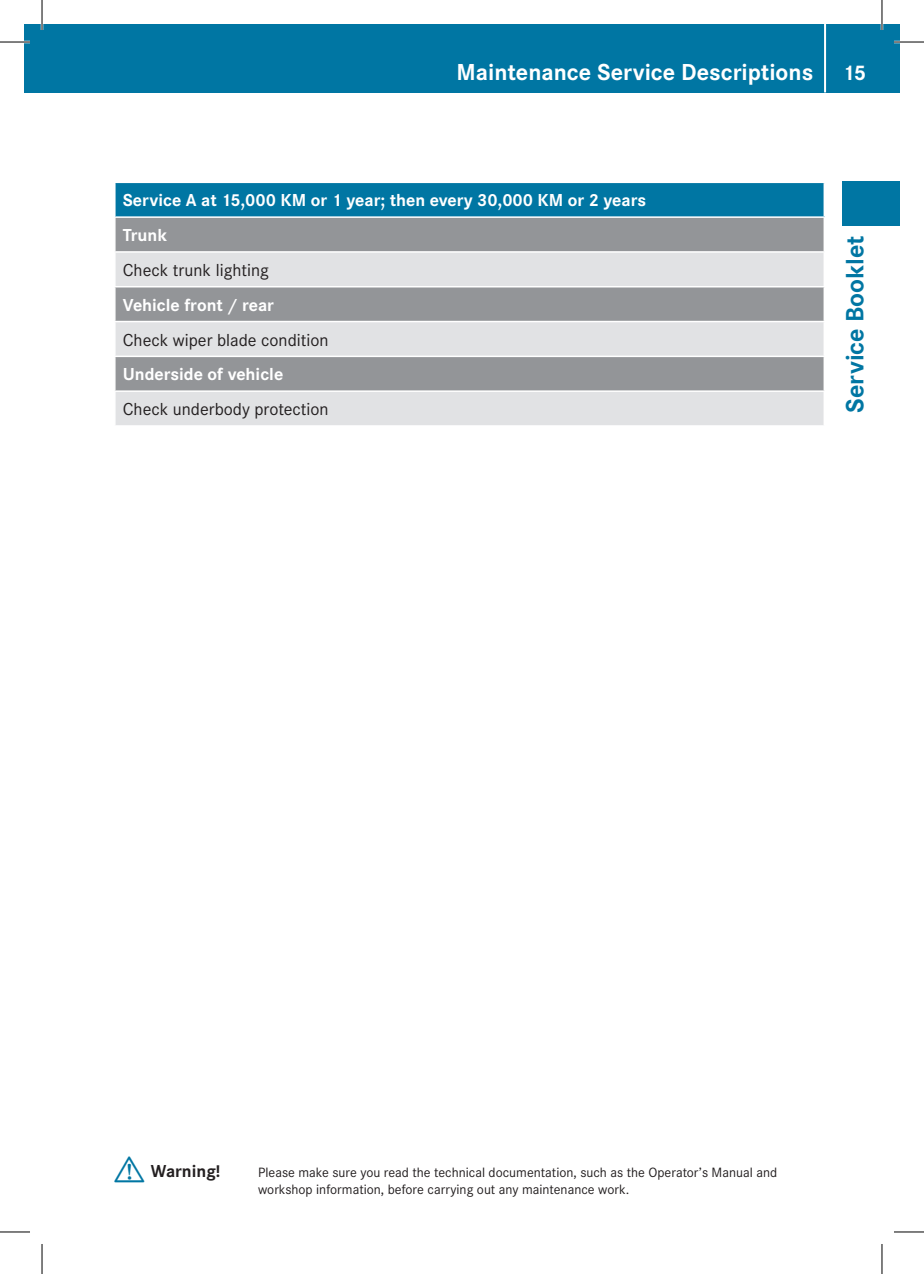
<style>
.page{position:relative;width:924px;height:1274px;background:#fff}
.page>*{position:absolute;margin:0;border:0;box-sizing:border-box;transform-origin:0 0}
.t1{font:700 26px "Corporate S";color:#0076a3}
.t2{font:700 24px "Corporate S";color:#fff}
.t3{font:700 22px "Corporate S";color:#fff}
.t4{font:700 18px "Corporate S";color:#fff}
.t5{font:18px "Corporate S";color:#231f20}
.t6{font:700 18px "Corporate S";color:#231f20}
.t7{font:14px "Corporate S";color:#231f20}
</style>
<div class="page">
<div style="left:24px;top:24px;width:18px;height:68px;background:#0076a3"></div>
<div style="left:42px;top:24px;width:858px;height:68px;background:#0076a3"></div>
<hr style="left:824px;top:24px;width:2px;height:68px;background:#fff">
<div style="left:842px;top:182px;width:58px;height:44px;background:#0076a3"></div>
<div style="left:115px;top:182px;width:709px;height:35px;background:#0076a3"></div>
<div style="left:116px;top:218px;width:707px;height:33px;background:#939598"></div>
<svg style="left:116px;top:253px;width:707px;height:172px;background:#c2c3c5"></svg>
<hr style="left:114px;top:216px;width:711px;height:2px;background:#fff">
<hr style="left:114px;top:286px;width:711px;height:1px;background:#fff">
<hr style="left:114px;top:321px;width:711px;height:1px;background:#fff">
<hr style="left:114px;top:355px;width:711px;height:2px;background:#fff">
<hr style="left:114px;top:390px;width:711px;height:2px;background:#fff">
<hr style="left:114px;top:182px;width:711px;height:1px;background:#fff">
<hr style="left:114px;top:183px;width:2px;height:33px;background:#fff">
<hr style="left:823px;top:183px;width:2px;height:33px;background:#fff">
<hr style="left:0;top:41px;width:30px;height:2px;background:#fff">
<hr style="left:894px;top:41px;width:30px;height:2px;background:#fff">
<hr style="left:41px;top:0;width:2px;height:30px;background:#fff">
<hr style="left:880px;top:0;width:3px;height:30px;background:#fff">
<hr style="left:0;top:42px;width:30px;height:1px;background:#000">
<hr style="left:894px;top:42px;width:30px;height:1px;background:#000">
<hr style="left:0;top:1231px;width:30px;height:1px;background:#000">
<hr style="left:894px;top:1231px;width:30px;height:1px;background:#000">
<hr style="left:42px;top:0;width:1px;height:30px;background:#000">
<hr style="left:42px;top:1243px;width:1px;height:30px;background:#000">
<hr style="left:881px;top:0;width:1px;height:30px;background:#000">
<hr style="left:881px;top:1243px;width:1px;height:30px;background:#000">
<p class="t2" style="left:456px;top:58px;width:358px">Maintenance Service Descriptions</p>
<h3 class="t3" style="left:842px;top:60px;width:25px">15</h3>
<p class="t4" style="left:123px;top:190px;width:525px">Service A at 15,000 KM or 1 year; then every 30,000 KM or 2 years</p>
<p class="t4" style="left:123px;top:225px;width:46px">Trunk</p>
<p class="t5" style="left:123px;top:260px;width:147px">Check trunk lighting</p>
<p class="t4" style="left:123px;top:294px;width:153px">Vehicle front / rear</p>
<p class="t5" style="left:123px;top:329px;width:207px">Check wiper blade condition</p>
<p class="t4" style="left:123px;top:364px;width:162px">Underside of vehicle</p>
<p class="t5" style="left:123px;top:399px;width:207px">Check underbody protection</p>
<h1 class="t1" style="left:839px;top:412px;width:178px;rotate:-90deg">Service Booklet</h1>
<p class="t6" style="left:151px;top:1160px;width:71px">Warning!</p>
<p class="t7" style="left:258px;top:1164px;width:520px">Please make sure you read the technical documentation, such as the Operator’s Manual and</p>
<p class="t7" style="left:258px;top:1181px;width:370px">workshop information, before carrying out any maintenance work.</p>
</div>
